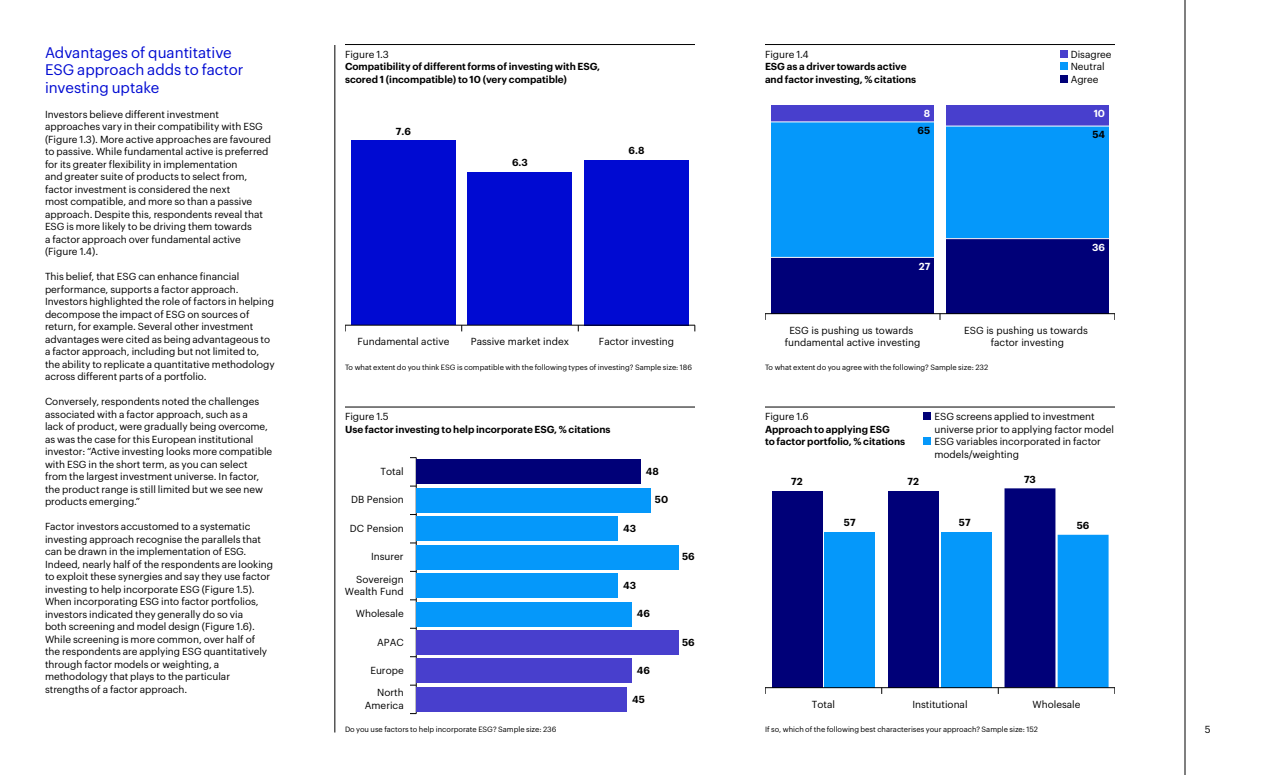
<style>
.page{position:relative;width:1280px;height:775px;background:#fff}
.page>*{position:absolute;margin:0;border:0;box-sizing:border-box;transform-origin:0 0}
.t1{font:15px/17.5px "Graphik";color:#000ad2}
.t2{font:10px/12.5px "Graphik";color:#000}
.t3{font:600 10px/12.5px "Graphik";color:#000}
.t4{font:600 10px "Graphik";color:#fff}
.t5{font:7.5px "Graphik";color:#000}
</style>
<div class="page">
<hr style="left:345px;top:44px;width:350px;height:1px;background:#000">
<hr style="left:345px;top:407px;width:350px;height:1px;background:#000">
<hr style="left:765px;top:44px;width:350px;height:1px;background:#000">
<hr style="left:765px;top:407px;width:350px;height:1px;background:#000">
<hr style="left:335px;top:45px;width:1px;height:687px;background:#000">
<div style="left:351px;top:141px;width:104px;height:184px;background:#000ad2"></div>
<div style="left:468px;top:172px;width:104px;height:153px;background:#000ad2"></div>
<div style="left:585px;top:160px;width:104px;height:165px;background:#000ad2"></div>
<hr style="left:345px;top:325px;width:350px;height:1px;background:#000">
<hr style="left:416px;top:458px;width:1px;height:256px;background:#000">
<div style="left:416px;top:687px;width:211px;height:25px;background:#483fcd"></div>
<div style="left:416px;top:658px;width:216px;height:25px;background:#483fcd"></div>
<div style="left:416px;top:630px;width:263px;height:25px;background:#483fcd"></div>
<div style="left:416px;top:602px;width:216px;height:25px;background:#0598fa"></div>
<div style="left:416px;top:573px;width:202px;height:25px;background:#0598fa"></div>
<div style="left:416px;top:545px;width:263px;height:25px;background:#0598fa"></div>
<div style="left:416px;top:516px;width:202px;height:25px;background:#0598fa"></div>
<div style="left:416px;top:488px;width:235px;height:25px;background:#0598fa"></div>
<div style="left:416px;top:459px;width:225px;height:25px;background:#000078"></div>
<div style="left:771px;top:105px;width:163px;height:17px;background:#483fcd"></div>
<div style="left:771px;top:122px;width:163px;height:135px;background:#0598fa"></div>
<div style="left:771px;top:257px;width:163px;height:57px;background:#000078"></div>
<div style="left:946px;top:105px;width:163px;height:21px;background:#483fcd"></div>
<div style="left:946px;top:126px;width:163px;height:113px;background:#0598fa"></div>
<div style="left:946px;top:239px;width:163px;height:75px;background:#000078"></div>
<hr style="left:765px;top:313px;width:350px;height:1px;background:#000">
<hr style="left:770px;top:122px;width:165px;height:1px;background:#fff">
<hr style="left:770px;top:257px;width:165px;height:1px;background:#fff">
<hr style="left:945px;top:238px;width:165px;height:1px;background:#fff">
<hr style="left:945px;top:126px;width:165px;height:1px;background:#fff">
<div style="left:772px;top:491px;width:50px;height:197px;background:#000078"></div>
<div style="left:824px;top:532px;width:51px;height:156px;background:#0598fa"></div>
<div style="left:888px;top:491px;width:51px;height:197px;background:#000078"></div>
<div style="left:941px;top:532px;width:51px;height:156px;background:#0598fa"></div>
<div style="left:1005px;top:488px;width:50px;height:200px;background:#000078"></div>
<div style="left:1058px;top:535px;width:51px;height:153px;background:#0598fa"></div>
<hr style="left:765px;top:687px;width:350px;height:1px;background:#000">
<div style="left:1060px;top:75px;width:7px;height:7px;background:#000078"></div>
<div style="left:924px;top:413px;width:7px;height:7px;background:#000078"></div>
<div style="left:1060px;top:63px;width:7px;height:7px;background:#0598fa"></div>
<div style="left:924px;top:438px;width:7px;height:7px;background:#0598fa"></div>
<div style="left:1060px;top:50px;width:7px;height:8px;background:#483fcd"></div>
<hr style="left:1185px;top:0;width:1px;height:775px;background:#000">
<h1 class="t1" style="left:45px;top:42px;width:200px">Advantages of quantitative<br>ESG approach adds to factor investing uptake</h1>
<p class="t2" style="left:45px;top:107px;width:228px">Investors believe different investment approaches vary in their compatibility with ESG (Figure 1.3). More active approaches are favoured to passive. While fundamental active is preferred for its greater flexibility in implementation<br>and greater suite of products to select from, factor investment is considered the next<br>most compatible, and more so than a passive approach. Despite this, respondents reveal that ESG is more likely to be driving them towards<br>a factor approach over fundamental active (Figure 1.4).</p>
<p class="t2" style="left:45px;top:269px;width:231px">This belief, that ESG can enhance financial performance, supports a factor approach.<br>Investors highlighted the role of factors in helping decompose the impact of ESG on sources of return, for example. Several other investment advantages were cited as being advantageous to a factor approach, including but not limited to, the ability to replicate a quantitative methodology across different parts of a portfolio.</p>
<p class="t2" style="left:45px;top:394px;width:229px">Conversely, respondents noted the challenges associated with a factor approach, such as a<br>lack of product, were gradually being overcome, as was the case for this European institutional investor: “Active investing looks more compatible with ESG in the short term, as you can select from the largest investment universe. In factor, the product range is still limited but we see new products emerging.”</p>
<p class="t2" style="left:45px;top:519px;width:230px">Factor investors accustomed to a systematic investing approach recognise the parallels that can be drawn in the implementation of ESG.<br>Indeed, nearly half of the respondents are looking to exploit these synergies and say they use factor investing to help incorporate ESG (Figure 1.5).<br>When incorporating ESG into factor portfolios, investors indicated they generally do so via<br>both screening and model design (Figure 1.6).<br>While screening is more common, over half of<br>the respondents are applying ESG quantitatively through factor models or weighting, a methodology that plays to the particular strengths of a factor approach.</p>
<p class="t2" style="left:345px;top:47px;width:45px">Figure 1.3</p>
<p class="t3" style="left:345px;top:59px;width:257px">Compatibility of different forms of investing with ESG, scored 1 (incompatible) to 10 (very compatible)</p>
<p class="t3" style="left:396px;top:124px;width:17px">7.6</p>
<p class="t3" style="left:512px;top:156px;width:17px">6.3</p>
<p class="t3" style="left:629px;top:144px;width:17px">6.8</p>
<p class="t2" style="left:357px;top:334px;width:94px">Fundamental active</p>
<p class="t2" style="left:471px;top:334px;width:100px">Passive market index</p>
<p class="t2" style="left:599px;top:334px;width:77px">Factor investing</p>
<p class="t5" style="left:345px;top:362px;width:349px">To what extent do you think ESG is compatible with the following types of investing? Sample size: 186</p>
<p class="t2" style="left:345px;top:409px;width:45px">Figure 1.5</p>
<p class="t3" style="left:345px;top:422px;width:267px">Use factor investing to help incorporate ESG, % citations</p>
<p class="t2" style="left:381px;top:464px;width:25px">Total</p>
<p class="t2" style="left:351px;top:493px;width:54px">DB Pension</p>
<p class="t2" style="left:350px;top:521px;width:55px">DC Pension</p>
<p class="t2" style="left:371px;top:550px;width:34px">Insurer</p>
<p class="t2" style="left:345px;top:572px;width:60px;text-align:right">Sovereign<br>Wealth Fund</p>
<p class="t2" style="left:356px;top:607px;width:49px">Wholesale</p>
<p class="t2" style="left:377px;top:635px;width:28px">APAC</p>
<p class="t2" style="left:370px;top:663px;width:35px">Europe</p>
<p class="t2" style="left:365px;top:686px;width:40px;text-align:right">North<br>America</p>
<p class="t5" style="left:345px;top:724px;width:213px">Do you use factors to help incorporate ESG? Sample size: 236</p>
<p class="t3" style="left:623px;top:521px;width:14px">43</p>
<p class="t3" style="left:646px;top:464px;width:14px">48</p>
<p class="t3" style="left:655px;top:493px;width:15px">50</p>
<p class="t3" style="left:623px;top:578px;width:14px">43</p>
<p class="t3" style="left:637px;top:606px;width:15px">46</p>
<p class="t3" style="left:637px;top:663px;width:15px">46</p>
<p class="t3" style="left:632px;top:692px;width:14px">45</p>
<p class="t3" style="left:682px;top:550px;width:14px">56</p>
<p class="t3" style="left:682px;top:635px;width:14px">56</p>
<p class="t2" style="left:765px;top:47px;width:45px">Figure 1.4</p>
<p class="t3" style="left:765px;top:59px;width:153px">ESG as a driver towards active and factor investing, % citations</p>
<p class="t4" style="left:924px;top:105px;width:8px">8</p>
<p class="t3" style="left:918px;top:123px;width:14px">65</p>
<p class="t4" style="left:919px;top:258px;width:13px">27</p>
<p class="t2" style="left:1071px;top:47px;width:42px">Disagree<br>Neutral<br>Agree</p>
<p class="t4" style="left:1094px;top:105px;width:13px">10</p>
<p class="t3" style="left:1092px;top:127px;width:14px">54</p>
<p class="t4" style="left:1092px;top:239px;width:14px">36</p>
<p class="t2" style="left:785px;top:323px;width:137px;text-align:center">ESG is pushing us towards fundamental active investing</p>
<p class="t2" style="left:964px;top:323px;width:125px;text-align:center">ESG is pushing us towards factor investing</p>
<p class="t5" style="left:765px;top:362px;width:225px">To what extent do you agree with the following? Sample size: 232</p>
<p class="t2" style="left:765px;top:409px;width:45px">Figure 1.6</p>
<p class="t3" style="left:765px;top:422px;width:142px">Approach to applying ESG<br>to factor portfolio, % citations</p>
<p class="t2" style="left:934px;top:409px;width:181px">ESG screens applied to investment universe prior to applying factor model<br>ESG variables incorporated in factor models/weighting</p>
<p class="t3" style="left:791px;top:475px;width:13px">72</p>
<p class="t3" style="left:908px;top:475px;width:13px">72</p>
<p class="t3" style="left:1024px;top:472px;width:13px">73</p>
<p class="t3" style="left:844px;top:515px;width:13px">57</p>
<p class="t3" style="left:959px;top:515px;width:13px">57</p>
<p class="t3" style="left:1077px;top:518px;width:14px">56</p>
<p class="t2" style="left:812px;top:697px;width:25px">Total</p>
<p class="t2" style="left:912px;top:697px;width:57px">Institutional</p>
<p class="t2" style="left:1033px;top:697px;width:49px">Wholesale</p>
<p class="t5" style="left:765px;top:724px;width:275px">If so, which of the following best characterises your approach? Sample size: 152</p>
<p class="t2" style="left:1205px;top:722px;width:7px">5</p>
</div>
